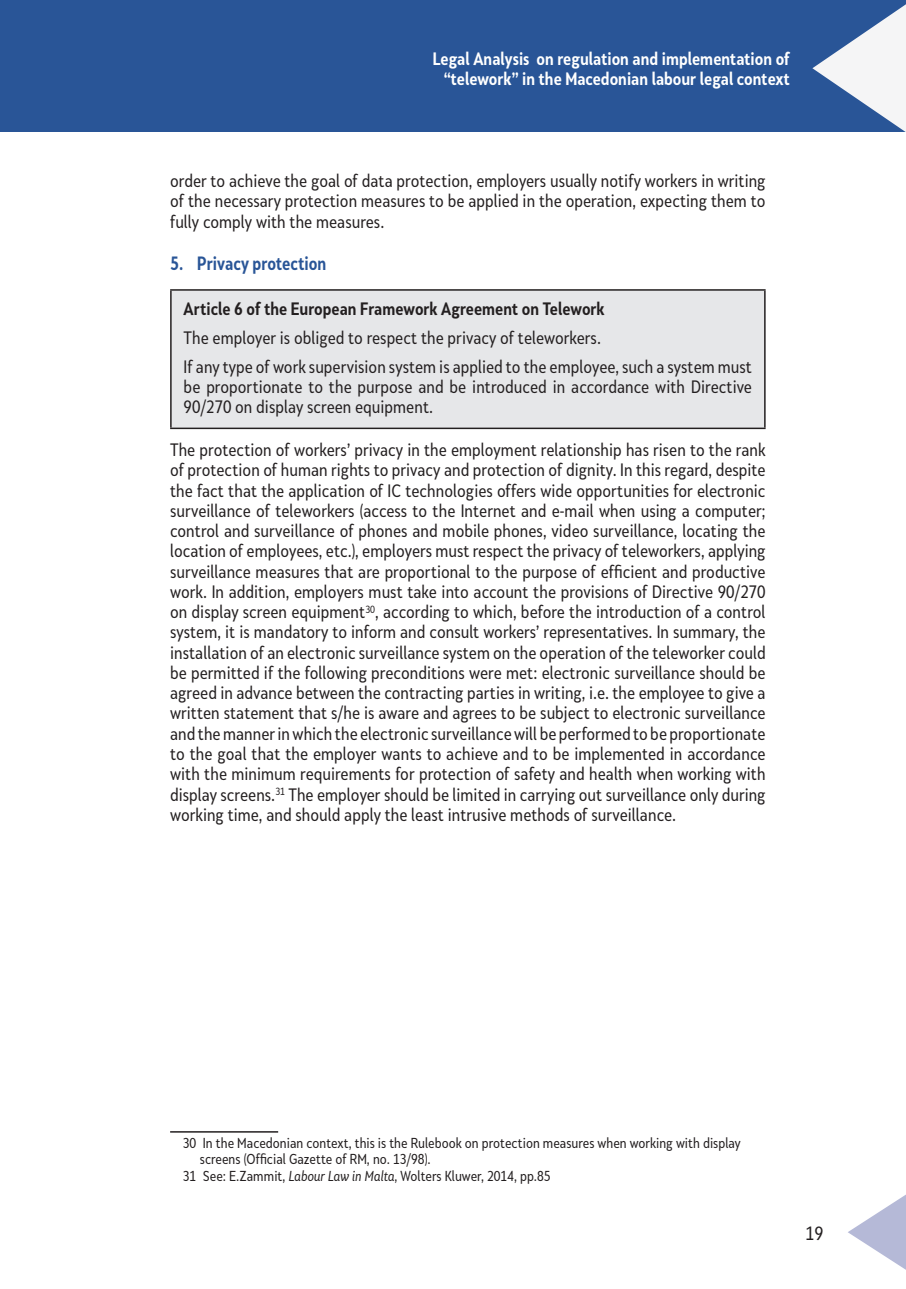
<style>
.page{position:relative;width:906px;height:1289px;background:#fff}
.page>*{position:absolute;margin:0;border:0;box-sizing:border-box;transform-origin:0 0}
.t1{font:700 18px "Skola Sans Cn";color:#295597;scale:.95 1}
.t2{font:18px "Skola Sans Cn";color:#231f20}
.t3{font:16.8px/20.2px "Skola Sans Cn";color:#231f20;text-align:justify}
.t4{font:700 16.8px/20.2px "Skola Sans Cn";color:#fff;text-align:right}
.t5{font:700 16.8px "Skola Sans Cn";color:#231f20}
.t6{font:13.5px "Skola Sans Cn";color:#231f20}
.s1{font-style:italic}
</style>
<div class="page">
<div style="left:0;top:0;width:906px;height:132px;background:#295597"></div>
<svg style="left:812px;top:4px;width:94px;height:128px"></svg>
<svg style="left:848px;top:1194px;width:58px;height:75px"></svg>
<div style="left:171px;top:290px;width:594px;height:138px;background:#e6e7e9"></div>
<hr style="left:170px;top:289px;width:595px;height:2px;background:#231f20">
<hr style="left:170px;top:291px;width:2px;height:136px;background:#231f20">
<hr style="left:764px;top:291px;width:1px;height:136px;background:#231f20">
<hr style="left:170px;top:427px;width:595px;height:2px;background:#231f20">
<hr style="left:170px;top:1131px;width:108px;height:1px;background:#231f20">
<p class="t4" style="left:433px;top:48px;width:358px">Legal Analysis on regulation and implementation of “telework” in the Macedonian labour legal context</p>
<p class="t3" style="left:170px;top:170px;width:597px">order to achieve the goal of data protection, employers usually notify workers in writing of the necessary protection measures to be applied in the operation, expecting them to fully comply with the measures.</p>
<p class="t1" style="left:170px;top:253px;width:166px">5. Privacy protection</p>
<p class="t5" style="left:184px;top:299px;width:422px">Article 6 of the European Framework Agreement on Telework</p>
<p class="t3" style="left:184px;top:323px;width:570px;line-height:28.8px">The employer is obliged to respect the privacy of teleworkers.<br>If any type of work supervision system is applied to the employee, such a system must</p>
<p class="t3" style="left:184px;top:376px;width:570px">be proportionate to the purpose and be introduced in accordance with Directive<br>90/270 on display screen equipment.</p>
<p class="t3" style="left:170px;top:439px;width:597px">The protection of workers’ privacy in the employment relationship has risen to the rank of protection of human rights to privacy and protection of dignity. In this regard, despite the fact that the application of IC technologies offers wide opportunities for electronic surveillance of teleworkers (access to the Internet and e-mail when using a computer; control and surveillance of phones and mobile phones, video surveillance, locating the location of employees, etc.), employers must respect the privacy of teleworkers, applying surveillance measures that are proportional to the purpose of efficient and productive work. In addition, employers must take into account the provisions of Directive 90/270 on display screen equipment<sup>30</sup>, according to which, before the introduction of a control system, it is mandatory to inform and consult workers’ representatives. In summary, the installation of an electronic surveillance system on the operation of the teleworker could be permitted if the following preconditions were met: electronic surveillance should be agreed in advance between the contracting parties in writing, i.e. the employee to give a written statement that s/he is aware and agrees to be subject to electronic surveillance and the manner in which the electronic surveillance will be performed to be proportionate to the goal that the employer wants to achieve and to be implemented in accordance with the minimum requirements for protection of safety and health when working with display screens.<sup>31</sup> The employer should be limited in carrying out surveillance only during working time, аnd should apply the least intrusive methods of surveillance.</p>
<p class="t6" style="left:183px;top:1134px;width:559px">30 In the Macedonian context, this is the Rulebook on protection measures when working with display</p>
<p class="t6" style="left:200px;top:1151px;width:232px">screens (Official Gazette of RM, no. 13/98).</p>
<p class="t6" style="left:183px;top:1167px;width:369px">31 See: E.Zammit, <span class="s1">Labour Law in Malta</span>, Wolters Kluwer, 2014, pp.85</p>
<p class="t2" style="left:805px;top:1222px;width:19px">19</p>
</div>
